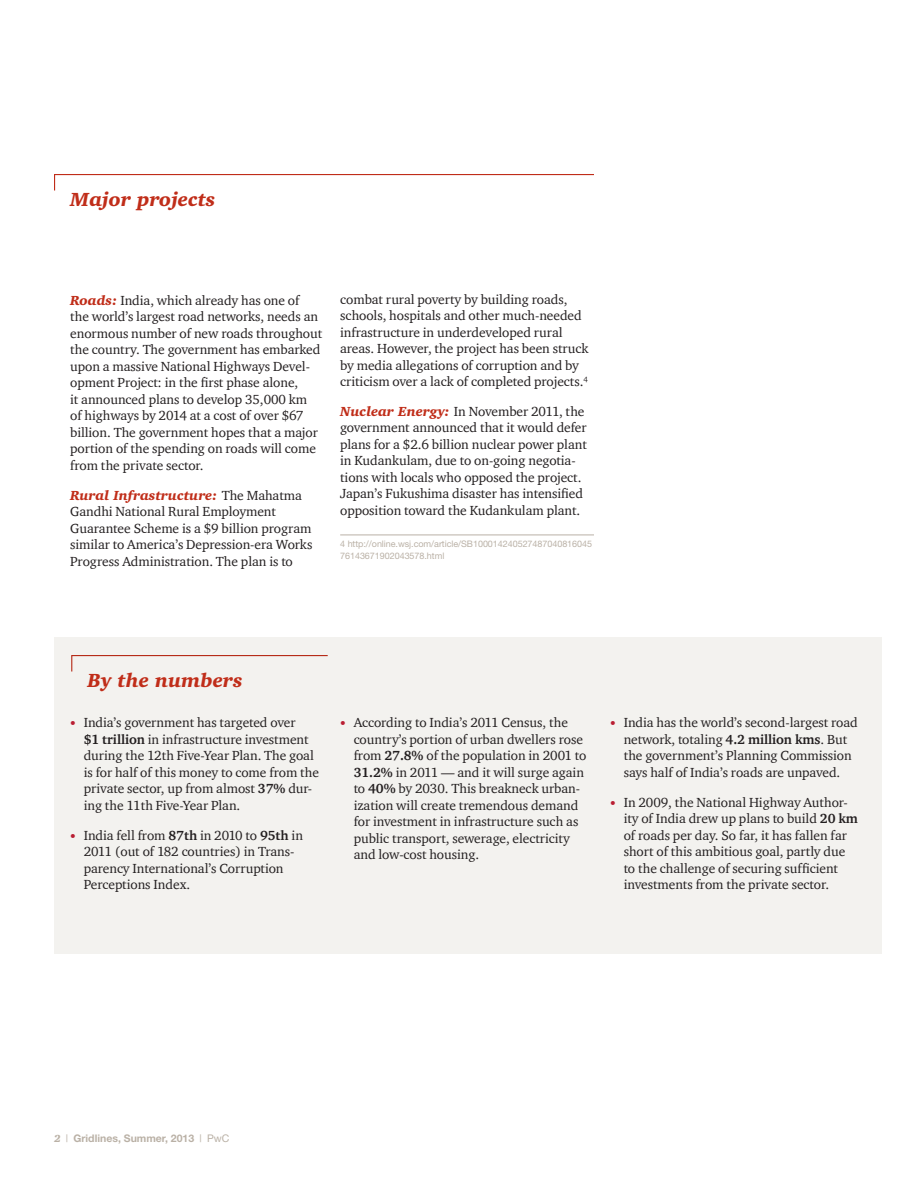
<style>
.page{position:relative;width:918px;height:1188px;background:#fff}
.page>*{position:absolute;margin:0;border:0;box-sizing:border-box;transform-origin:0 0}
.t1{font:italic 900 19.5px "Charter IT Cby BT";color:#c02d19}
.t2{font:13.5px/16.5px "ITC Charter Com";letter-spacing:-.005em;color:#231f20}
.t3{font:italic 900 13.5px "Charter IT Cby BT";color:#c02d19}
.t4{font:700 10.5px "Helvetica Neue";color:#bab1a6}
.t5{font:9px/12px "Helvetica Neue";letter-spacing:-.005em;color:#bab1a6}
.s1{font-family:"Charter IT Cby BT";font-weight:900;font-style:italic;color:#c02d19}
.s2{font-family:"ITC Charter Com";font-weight:400;font-style:normal;color:#231f20}
.s3{font-family:"Helvetica Neue";font-size:11.25px;color:#b91f33}
.s4{font-weight:700}
.s5{font-family:"ITC Charter Com";font-weight:900;font-style:italic}
.s6{font-weight:400}
</style>
<div class="page">
<div style="left:54px;top:638px;width:827px;height:316px;background:#f3f2ef"></div>
<svg style="left:54px;top:174px;width:540px;height:17px"></svg>
<svg style="left:71px;top:655px;width:257px;height:17px"></svg>
<hr style="left:340px;top:535px;width:254px;height:1px;background:#bab1a6">
<h1 class="t1" style="left:70px;top:187px;width:147px">Major projects</h1>
<p class="t2" style="left:70px;top:292px;width:254px"><span class="s1">Roads:</span> India, which already has one of<br>the world’s largest road networks, needs an enormous number of new roads throughout the country. The government has embarked upon a massive National Highways Devel&shy;opment Project: in the first phase alone,<br>it announced plans to develop 35,000 km<br>of highways by 2014 at a cost of over $67 billion. The government hopes that a major portion of the spending on roads will come from the private sector.</p>
<p class="t3" style="left:70px;top:487px;width:233px">Rural Infrastructure: <span class="s2">The Mahatma</span></p>
<p class="t2" style="left:70px;top:503px;width:244px">Gandhi National Rural Employment Guarantee Scheme is a $9 billion program similar to America’s Depression-era Works Progress Administration. The plan is to</p>
<p class="t2" style="left:340px;top:291px;width:250px">combat rural poverty by building roads, schools, hospitals and other much-needed infrastructure in underdeveloped rural areas. However, the project has been struck by media allegations of corruption and by criticism over a lack of completed projects.<sup>4</sup></p>
<p class="t2" style="left:340px;top:403px;width:248px"><span class="s1">Nuclear Energy:</span> In November 2011, the government announced that it would defer plans for a $2.6 billion nuclear power plant in Kudankulam, due to on-going negotia&shy;tions with locals who opposed the project.<br>Japan’s Fukushima disaster has intensified opposition toward the Kudankulam plant.</p>
<p class="t5" style="left:340px;top:538px;width:253px">4 http://online.wsj.com/article/SB100014240527487040816045<br>76143671902043578.html</p>
<h1 class="t1" style="left:87px;top:668px;width:157px">By the numbers</h1>
<p class="t2" style="left:84px;top:714px;width:237px;text-indent:-14px"><span class="s3">•</span> India’s government has targeted over<br><span class="s4">$1 trillion</span> in infrastructure investment during the 12th Five-Year Plan. The goal is for half of this money to come from the private sector, up from almost <span class="s4">37%</span> dur&shy;ing the 11th Five-Year Plan.</p>
<p class="t2" style="left:84px;top:826px;width:221px;text-indent:-14px"><span class="s3">•</span> India fell from <span class="s4">87th</span> in 2010 to <span class="s4">95th</span> in 2011 (out of 182 countries) in Trans&shy;parency International’s Corruption Perceptions Index.</p>
<p class="t2" style="left:354px;top:714px;width:234px;text-indent:-14px"><span class="s3">•</span> According to India’s 2011 Census, the country’s portion of urban dwellers rose from <span class="s4">27.8%</span> of the population in 2001 to <span class="s4">31.2%</span> in 2011 — and it will surge again to <span class="s4">40%</span> by 2030. This breakneck urban&shy;ization will create tremendous demand for investment in infrastructure such as public transport, sewerage, electricity and low-cost housing.</p>
<p class="t2" style="left:610px;top:714px;width:249px;text-align:center"><span class="s3">•</span> India has the world’s second-largest road network, totaling <span class="s4">4.2 million kms</span>. But<br>the government’s Planning Commission says half of India’s roads are unpaved.</p>
<p class="t2" style="left:624px;top:793px;width:236px;text-indent:-14px"><span class="s3">•</span> In 2009, the National Highway Author&shy;ity of India drew up plans to build <span class="s4">20 km </span>of roads per day. So far, it has fallen far short of this ambitious goal, partly due to the challenge of securing sufficient investments from the private sector.</p>
<p class="t4" style="left:54px;top:1132px;width:177px"><span class="s5">2</span> <span class="s6">|</span> Gridlines, Summer, 2013 <span class="s6">| PwC</span></p>
</div>
